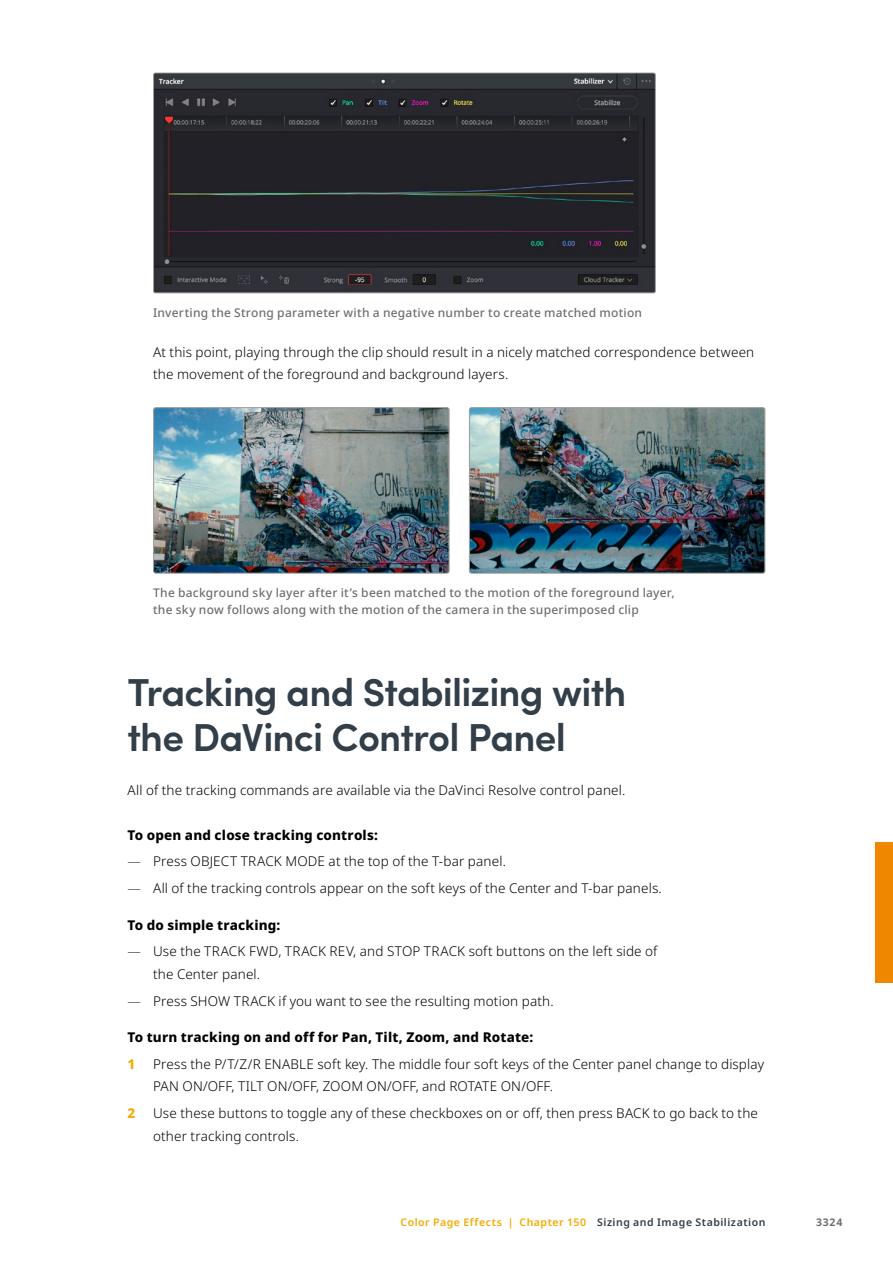
<style>
.page{position:relative;width:893px;height:1263px;background:#fff}
.page>*{position:absolute;margin:0;border:0;box-sizing:border-box;transform-origin:0 0}
.t1{font:600 39px/45px "Sofia Pro";letter-spacing:-.025em;color:#323e48}
.t2{font:300 13.5px/22.5px "Noto Sans";letter-spacing:.01em;color:#000}
.t3{font:800 13.5px "Noto Sans";letter-spacing:.01em;color:#000}
.t4{font:800 13.5px "Noto Sans";color:#f6a900}
.t5{font:500 12px/16.5px "Noto Sans";letter-spacing:.02em;color:#706f6f}
.t6{font:600 10.5px "Noto Sans";letter-spacing:.05em;color:#f6a900}
.t7{font:700 10.5px "Noto Sans";color:#706f6f}
.s1{font-weight:200}
.s2{color:#323e48}
</style>
<div class="page">
<img style="left:155px;top:75px;width:499px;height:216px">
<div style="left:153px;top:73px;width:503px;height:220px;border:1px solid #9d9d9c;border-radius:2px"></div>
<img style="left:155px;top:409px;width:293px;height:163px">
<div style="left:153px;top:407px;width:297px;height:167px;border:1px solid #9d9d9c;border-radius:2px"></div>
<img style="left:471px;top:409px;width:292px;height:163px">
<div style="left:469px;top:407px;width:296px;height:167px;border:1px solid #9d9d9c;border-radius:2px"></div>
<div style="left:876px;top:842px;width:17px;height:140px;background:#f08700"></div>
<p class="t5" style="left:153px;top:305px;width:491px">Inverting the Strong parameter with a negative number to create matched motion</p>
<p class="t2" style="left:153px;top:341px;width:603px">At this point, playing through the clip should result in a nicely matched correspondence between the movement of the foreground and background layers.</p>
<p class="t5" style="left:153px;top:585px;width:523px">The background sky layer after it’s been matched to the motion of the foreground layer, the sky now follows along with the motion of the camera in the superimposed clip</p>
<h1 class="t1" style="left:128px;top:667px;width:500px">Tracking and Stabilizing with the DaVinci Control Panel</h1>
<p class="t2" style="left:128px;top:779px;width:499px">All of the tracking commands are available via the DaVinci Resolve control panel.</p>
<p class="t3" style="left:128px;top:825px;width:252px">To open and close tracking controls:</p>
<p class="t2" style="left:128px;top:850px;width:380px"><span class="s1">—</span> Press OBJECT TRACK MODE at the top of the T-bar panel.</p>
<p class="t2" style="left:128px;top:877px;width:536px"><span class="s1">—</span> All of the tracking controls appear on the soft keys of the Center and T-bar panels.</p>
<p class="t3" style="left:128px;top:915px;width:154px">To do simple tracking:</p>
<p class="t2" style="left:153px;top:940px;width:506px;text-indent:-26px"><span class="s1">—</span> Use the TRACK FWD, TRACK REV, and STOP TRACK soft buttons on the left side of the Center panel.</p>
<p class="t2" style="left:128px;top:990px;width:428px"><span class="s1">—</span> Press SHOW TRACK if you want to see the resulting motion path.</p>
<p class="t3" style="left:128px;top:1027px;width:407px">To turn tracking on and off for Pan, Tilt, Zoom, and Rotate:</p>
<p class="t4" style="left:128px;top:1054px;width:9px">1</p>
<p class="t2" style="left:153px;top:1053px;width:613px">Press the P/T/Z/R ENABLE soft key. The middle four soft keys of the Center panel change to display<br>PAN ON/OFF, TILT ON/OFF, ZOOM ON/OFF, and ROTATE ON/OFF.</p>
<p class="t4" style="left:128px;top:1103px;width:9px">2</p>
<p class="t2" style="left:153px;top:1102px;width:606px">Use these buttons to toggle any of these checkboxes on or off, then press BACK to go back to the other tracking controls.</p>
<p class="t6" style="left:401px;top:1215px;width:366px">Color Page Effects | Chapter 150 <span class="s2">Sizing and Image Stabilization</span></p>
<p class="t7" style="left:816px;top:1215px;width:28px">3324</p>
</div>
